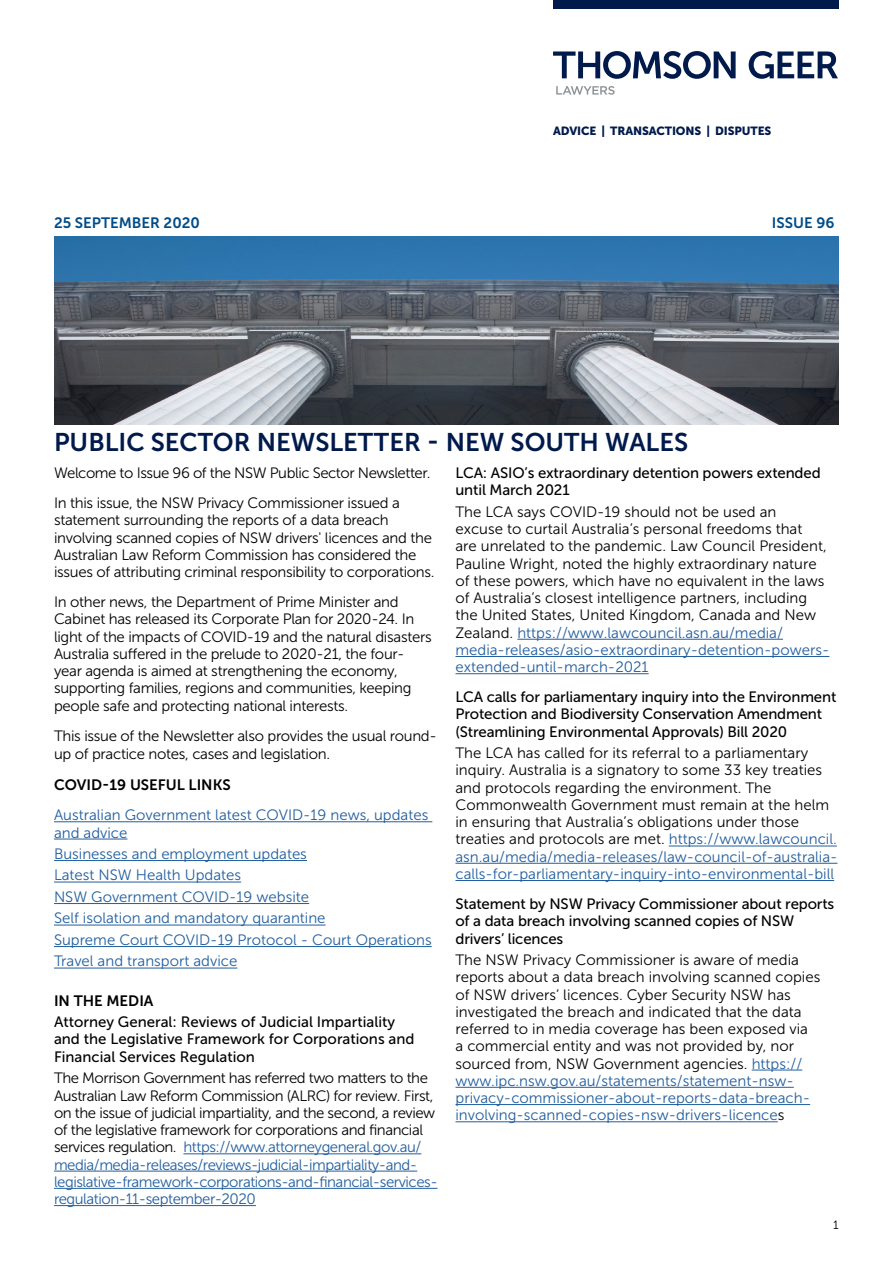
<style>
.page{position:relative;width:893px;height:1263px;background:#fff}
.page>*{position:absolute;margin:0;border:0;box-sizing:border-box;transform-origin:0 0}
.t1{font:25.5px "Museo Sans 700";color:#001a4b}
.t2{font:15px/17.2px "Museo Sans 300";letter-spacing:-.005em;color:#000}
.t3{font:15px/17.2px "Museo Sans 300";letter-spacing:-.03em;color:#000}
.t4{font:15px/17.2px "Museo Sans 500";letter-spacing:-.01em;color:#000}
.t5{font:15px/21.5px "Museo Sans 300";color:#215e9e}
.t6{font:15px "Museo Sans 700";color:#000}
.t7{font:15px "Museo Sans 700";color:#004c88}
.t8{font:12px "Museo Sans 300";color:#000}
.t9{font:11.85px "Museo Sans 900";letter-spacing:-.01em;color:#001a4b}
.s1{color:#215e9e}
</style>
<div class="page">
<img style="left:54px;top:236px;width:785px;height:188px">
<svg style="left:553px;top:51px;width:285px;height:28px"></svg>
<svg style="left:556px;top:86px;width:59px;height:9px"></svg>
<div style="left:553px;top:0;width:286px;height:8px;background:#001a4b"></div>
<hr style="left:54px;top:821px;width:378px;height:1px;background:#215e9e">
<hr style="left:54px;top:839px;width:73px;height:1px;background:#215e9e">
<hr style="left:54px;top:860px;width:253px;height:1px;background:#215e9e">
<hr style="left:54px;top:882px;width:187px;height:1px;background:#215e9e">
<hr style="left:54px;top:903px;width:255px;height:1px;background:#215e9e">
<hr style="left:54px;top:925px;width:272px;height:1px;background:#215e9e">
<hr style="left:54px;top:946px;width:378px;height:1px;background:#215e9e">
<hr style="left:54px;top:968px;width:183px;height:1px;background:#215e9e">
<hr style="left:183px;top:1153px;width:238px;height:1px;background:#215e9e">
<hr style="left:54px;top:1171px;width:363px;height:1px;background:#215e9e">
<hr style="left:54px;top:1188px;width:383px;height:1px;background:#215e9e">
<hr style="left:54px;top:1205px;width:202px;height:1px;background:#215e9e">
<hr style="left:517px;top:639px;width:266px;height:1px;background:#215e9e">
<hr style="left:455px;top:656px;width:374px;height:1px;background:#215e9e">
<hr style="left:455px;top:673px;width:194px;height:1px;background:#215e9e">
<hr style="left:669px;top:846px;width:168px;height:1px;background:#215e9e">
<hr style="left:455px;top:863px;width:382px;height:1px;background:#215e9e">
<hr style="left:455px;top:880px;width:379px;height:1px;background:#215e9e">
<hr style="left:752px;top:1070px;width:50px;height:1px;background:#215e9e">
<hr style="left:455px;top:1087px;width:339px;height:1px;background:#215e9e">
<hr style="left:455px;top:1104px;width:355px;height:1px;background:#215e9e">
<hr style="left:455px;top:1121px;width:323px;height:1px;background:#215e9e">
<p class="t9" style="left:553px;top:124px;width:220px">ADVICE | TRANSACTIONS | DISPUTES</p>
<p class="t7" style="left:54px;top:215px;width:147px">25 SEPTEMBER 2020</p>
<p class="t7" style="left:772px;top:215px;width:64px">ISSUE 96</p>
<h1 class="t1" style="left:54px;top:428px;width:636px">PUBLIC SECTOR NEWSLETTER - NEW SOUTH WALES</h1>
<p class="t3" style="left:54px;top:458px;width:378px;line-height:30px">Welcome to Issue 96 of the NSW Public Sector Newsletter.<br>In this issue, the NSW Privacy Commissioner issued a</p>
<p class="t2" style="left:54px;top:512px;width:382px">statement surrounding the reports of a data breach involving scanned copies of NSW drivers' licences and the Australian Law Reform Commission has considered the issues of attributing criminal responsibility to corporations.</p>
<p class="t2" style="left:54px;top:593px;width:379px">In other news, the Department of Prime Minister and Cabinet has released its Corporate Plan for 2020-24. In light of the impacts of COVID-19 and the natural disasters Australia suffered in the prelude to 2020-21, the four&shy;year agenda is aimed at strengthening the economy, supporting families, regions and communities, keeping people safe and protecting national interests.</p>
<p class="t2" style="left:54px;top:727px;width:384px;line-height:18px">This issue of the Newsletter also provides the usual round&shy;up of practice notes, cases and legislation.</p>
<p class="t6" style="left:54px;top:777px;width:178px">COVID-19 USEFUL LINKS</p>
<p class="t5" style="left:54px;top:806px;width:376px;line-height:17.2px">Australian Government latest COVID-19 news, updates and advice</p>
<p class="t5" style="left:54px;top:843px;width:379px">Businesses and employment updates<br>Latest NSW Health Updates<br>NSW Government COVID-19 website<br>Self isolation and mandatory quarantine<br>Supreme Court COVID-19 Protocol - Court Operations Travel and transport advice</p>
<p class="t6" style="left:54px;top:992px;width:101px">IN THE MEDIA</p>
<p class="t4" style="left:54px;top:1013px;width:362px">Attorney General: Reviews of Judicial Impartiality and the Legislative Framework for Corporations and<br>Financial Services Regulation</p>
<p class="t3" style="left:54px;top:1069px;width:385px">The Morrison Government has referred two matters to the Australian Law Reform Commission (ALRC) for review. First, on the issue of judicial impartiality, and the second, a review of the legislative framework for corporations and financial services regulation. <span class="s1">https://www.attorneygeneral.gov.au/ media/media-releases/reviews-judicial-impartiality-and&shy;legislative-framework-corporations-and-financial-services&shy;regulation-11-september-2020</span></p>
<p class="t4" style="left:455px;top:464px;width:367px">LCA: ASIO’s extraordinary detention powers extended until March 2021</p>
<p class="t2" style="left:455px;top:503px;width:375px">The LCA says COVID-19 should not be used an<br>excuse to curtail Australia’s personal freedoms that<br>are unrelated to the pandemic. Law Council President, Pauline Wright, noted the highly extraordinary nature of these powers, which have no equivalent in the laws of Australia’s closest intelligence partners, including the United States, United Kingdom, Canada and New Zealand. <span class="s1">https://www.lawcouncil.asn.au/media/ media-releases/asio-extraordinary-detention-powers&shy;extended-until-march-2021</span></p>
<p class="t4" style="left:455px;top:688px;width:382px">LCA calls for parliamentary inquiry into the Environment<br>Protection and Biodiversity Conservation Amendment (Streamlining Environmental Approvals) Bill 2020</p>
<p class="t2" style="left:455px;top:744px;width:383px">The LCA has called for its referral to a parliamentary inquiry. Australia is a signatory to some 33 key treaties and protocols regarding the environment. The Commonwealth Government must remain at the helm in ensuring that Australia’s obligations under those treaties and protocols are met. <span class="s1">https://www.lawcouncil. asn.au/media/media-releases/law-council-of-australia&shy;calls-for-parliamentary-inquiry-into-environmental-bill</span></p>
<p class="t4" style="left:455px;top:895px;width:380px">Statement by NSW Privacy Commissioner about reports of a data breach involving scanned copies of NSW drivers’ licences</p>
<p class="t2" style="left:455px;top:951px;width:366px">The NSW Privacy Commissioner is aware of media reports about a data breach involving scanned copies of NSW drivers’ licences. Cyber Security NSW has investigated the breach and indicated that the data referred to in media coverage has been exposed via<br>a commercial entity and was not provided by, nor sourced from, NSW Government agencies. <span class="s1">https:// www.ipc.nsw.gov.au/statements/statement-nsw&shy;privacy-commissioner-about-reports-data-breach&shy;involving-scanned-copies-nsw-drivers-licence</span>s</p>
<p class="t8" style="left:833px;top:1219px;width:7px">1</p>
</div>
